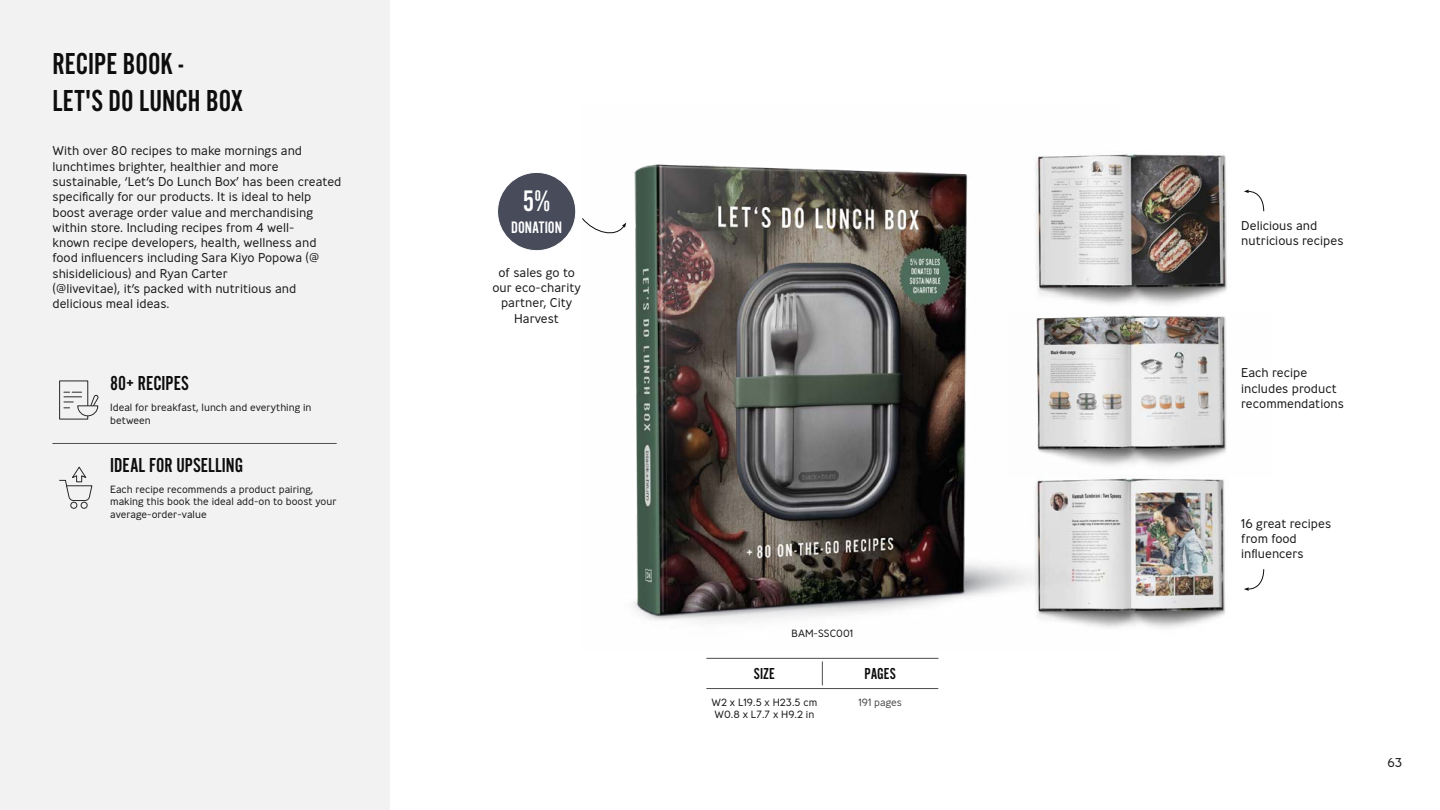
<style>
.page{position:relative;width:1440px;height:810px;background:#fff}
.page>*{position:absolute;margin:0;border:0;box-sizing:border-box;transform-origin:0 0}
.t1{font:31.5px/37.8px "Alternate Got No 2 D";color:#0d0d0d}
.t2{font:30.83px "Alternate Got No 2 D";color:#fff}
.t3{font:21px "Alternate Got No 2 D";color:#0d0d0d}
.t4{font:17.25px "Alternate Got No 2 D";letter-spacing:-.005em;color:#fff}
.t5{font:16.5px "Alternate Got No 2 D";color:#0d0d0d}
.t6{font:300 12.75px/15.3px "Ministry";color:#1a1a1a}
.t7{font:300 10.5px/12.6px "Ministry";color:#1a1a1a}
.t8{font:300 10.5px "Ministry";color:#494848}
</style>
<div class="page">
<div style="left:0;top:0;width:389px;height:810px;background:#f2f2f2"></div>
<img style="left:626px;top:164px;width:388px;height:458px">
<img style="left:1014px;top:478px;width:251px;height:151px">
<img style="left:1009px;top:313px;width:218px;height:164px">
<img style="left:1010px;top:153px;width:255px;height:164px">
<hr style="left:53px;top:443px;width:283px;height:1px;background:#4d4d4d">
<hr style="left:707px;top:688px;width:231px;height:1px;background:#4d4d4d">
<hr style="left:707px;top:658px;width:231px;height:1px;background:#4d4d4d">
<svg style="left:822px;top:662px;width:1px;height:23px"></svg>
<svg style="left:1244px;top:190px;width:20px;height:22px"></svg>
<svg style="left:1244px;top:568px;width:20px;height:23px"></svg>
<div style="left:498px;top:172px;width:78px;height:79px;background:#474b5a;border-radius:50%"></div>
<div style="left:497px;top:172px;width:79px;height:79px;border:1px solid #fff;border-radius:50%"></div>
<svg style="left:582px;top:218px;width:44px;height:16px"></svg>
<svg style="left:59px;top:380px;width:40px;height:40px"></svg>
<svg style="left:59px;top:466px;width:34px;height:43px"></svg>
<h1 class="t1" style="left:52px;top:45px;width:192px">RECIPE BOOK -<br>LET'S DO LUNCH BOX</h1>
<p class="t6" style="left:52px;top:143px;width:290px">With over 80 recipes to make mornings and lunchtimes brighter, healthier and more sustainable, ‘Let’s Do Lunch Box’ has been created specifically for our products. It is ideal to help boost average order value and merchandising within store. Including recipes from 4 well-<br>known recipe developers, health, wellness and food influencers including Sara Kiyo Popowa (@ shisidelicious) and Ryan Carter<br>(@livevitae), it’s packed with nutritious and delicious meal ideas.</p>
<h3 class="t3" style="left:110px;top:372px;width:80px">80+ RECIPES</h3>
<p class="t7" style="left:110px;top:401px;width:203px">Ideal for breakfast, lunch and everything in between</p>
<h3 class="t3" style="left:110px;top:454px;width:134px">IDEAL FOR UPSELLING</h3>
<p class="t7" style="left:110px;top:482px;width:228px">Each recipe recommends a product pairing, making this book the ideal add-on to boost your average-order-value</p>
<h2 class="t2" style="left:523px;top:184px;width:29px">5%</h2>
<h3 class="t4" style="left:511px;top:218px;width:52px">DONATION</h3>
<p class="t6" style="left:492px;top:265px;width:90px;text-align:center">of sales go to our eco-charity partner, City<br>Harvest</p>
<p class="t7" style="left:792px;top:627px;width:63px">BAM-SSC001</p>
<p class="t5" style="left:754px;top:665px;width:22px">SIZE</p>
<p class="t5" style="left:865px;top:665px;width:33px">PAGES</p>
<p class="t7" style="left:712px;top:696px;width:107px">W2 x L19.5 × H23.5 cm<br>W0.8 x L7.7 x H9.2 in</p>
<p class="t8" style="left:858px;top:695px;width:45px">191 pages</p>
<p class="t6" style="left:1241px;top:217px;width:104px">Delicious and nutricious recipes</p>
<p class="t6" style="left:1241px;top:365px;width:104px">Each recipe includes product recommendations</p>
<p class="t6" style="left:1241px;top:516px;width:91px">16 great recipes from food influencers</p>
<p class="t6" style="left:1388px;top:755px;width:16px">63</p>
</div>
